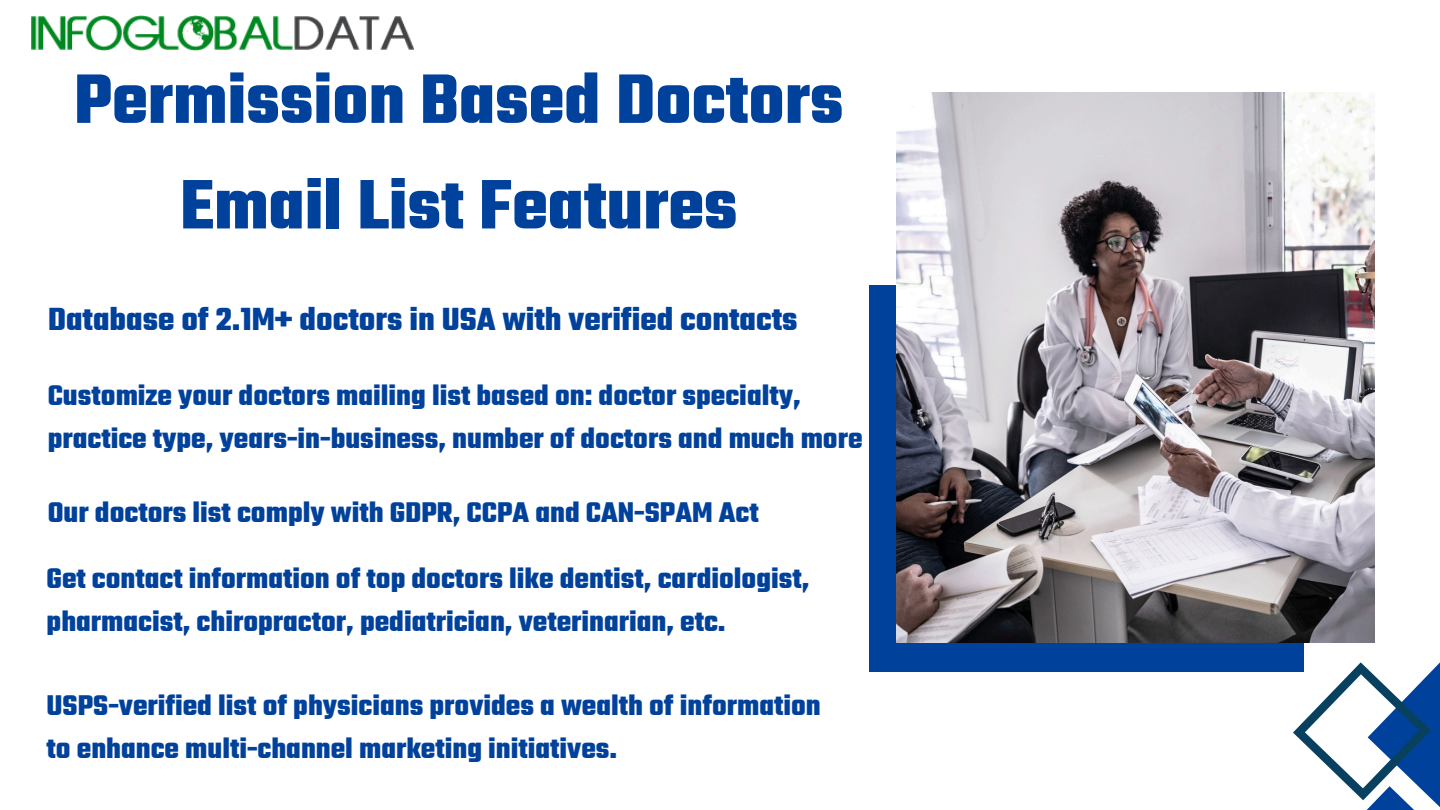
<style>
.page{position:relative;width:1440px;height:810px;background:#fff}
.page>*{position:absolute;margin:0;border:0;box-sizing:border-box;transform-origin:0 0}
.t1{font:700 75.4px/105.6px "Teko";color:#00419b;text-align:center}
.t2{font:700 34.6px "Teko";color:#00419b}
.t3{font:700 30.7px/43px "Teko";color:#00419b}
</style>
<div class="page">
<div style="left:870px;top:285px;width:434px;height:387px;background:#00419b"></div>
<img style="left:896px;top:92px;width:479px;height:551px">
<svg style="left:1238px;top:616px;width:202px;height:194px"></svg>
<img style="left:32px;top:15px;width:382px;height:36px">
<h1 class="t1" style="left:74px;top:52px;width:771px">Permission Based Doctors<br>Email List Features</h1>
<h2 class="t2" style="left:48px;top:297px;width:751px">Database of 2.1M+ doctors in USA with verified contacts</h2>
<p class="t3" style="left:48px;top:376px;width:816px">Customize your doctors mailing list based on: doctor specialty, practice type, years-in-business, number of doctors and much more</p>
<p class="t3" style="left:48px;top:493px;width:712px">Our doctors list comply with GDPR, CCPA and CAN-SPAM Act</p>
<p class="t3" style="left:47px;top:560px;width:764px">Get contact information of top doctors like dentist, cardiologist, pharmacist, chiropractor, pediatrician, veterinarian, etc.</p>
<p class="t3" style="left:47px;top:686px;width:776px">USPS-verified list of physicians provides a wealth of information to enhance multi-channel marketing initiatives.</p>
</div>
